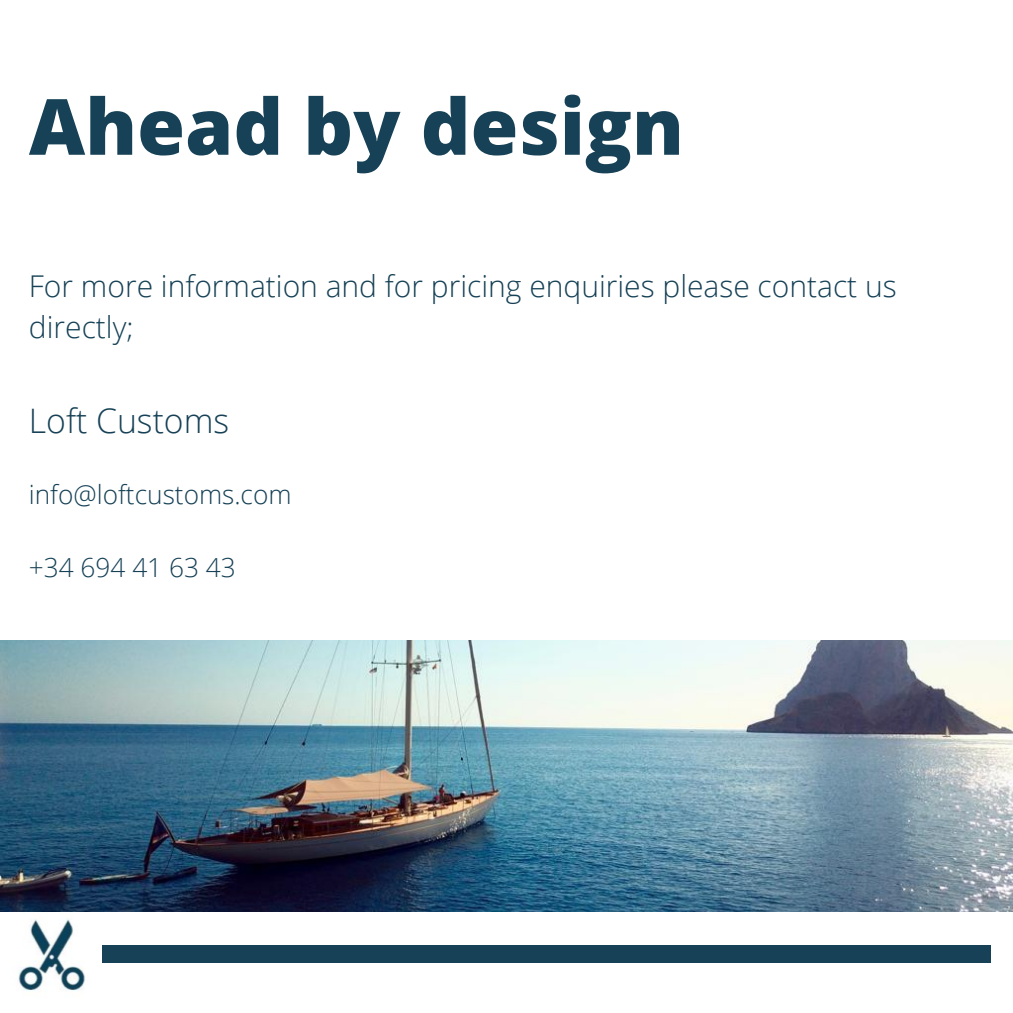
<style>
.page{position:relative;width:1013px;height:1013px;background:#fff}
.page>*{position:absolute;margin:0;border:0;box-sizing:border-box;transform-origin:0 0}
.t1{font:800 77.5px "Open Sans";color:#164156}
.t2{font:300 33.75px "Open Sans";color:#164156}
.t3{font:300 30px/41.2px "Open Sans";color:#164156}
.t4{font:300 26.25px "Open Sans";color:#164156}
</style>
<div class="page">
<div style="left:101px;top:945px;width:890px;height:17px;background:#164156"></div>
<img style="left:0;top:911px;width:101px;height:80px">
<img style="left:0;top:640px;width:1012px;height:271px">
<p class="t1" style="left:29px;top:72px;width:656px">Ahead by design</p>
<p class="t3" style="left:29px;top:264px;width:869px">For more information and for pricing enquiries please contact us directly;</p>
<p class="t2" style="left:29px;top:396px;width:202px">Loft Customs</p>
<p class="t4" style="left:29px;top:476px;width:264px">info@loftcustoms.com</p>
<p class="t4" style="left:29px;top:549px;width:208px">+34 694 41 63 43</p>
</div>
